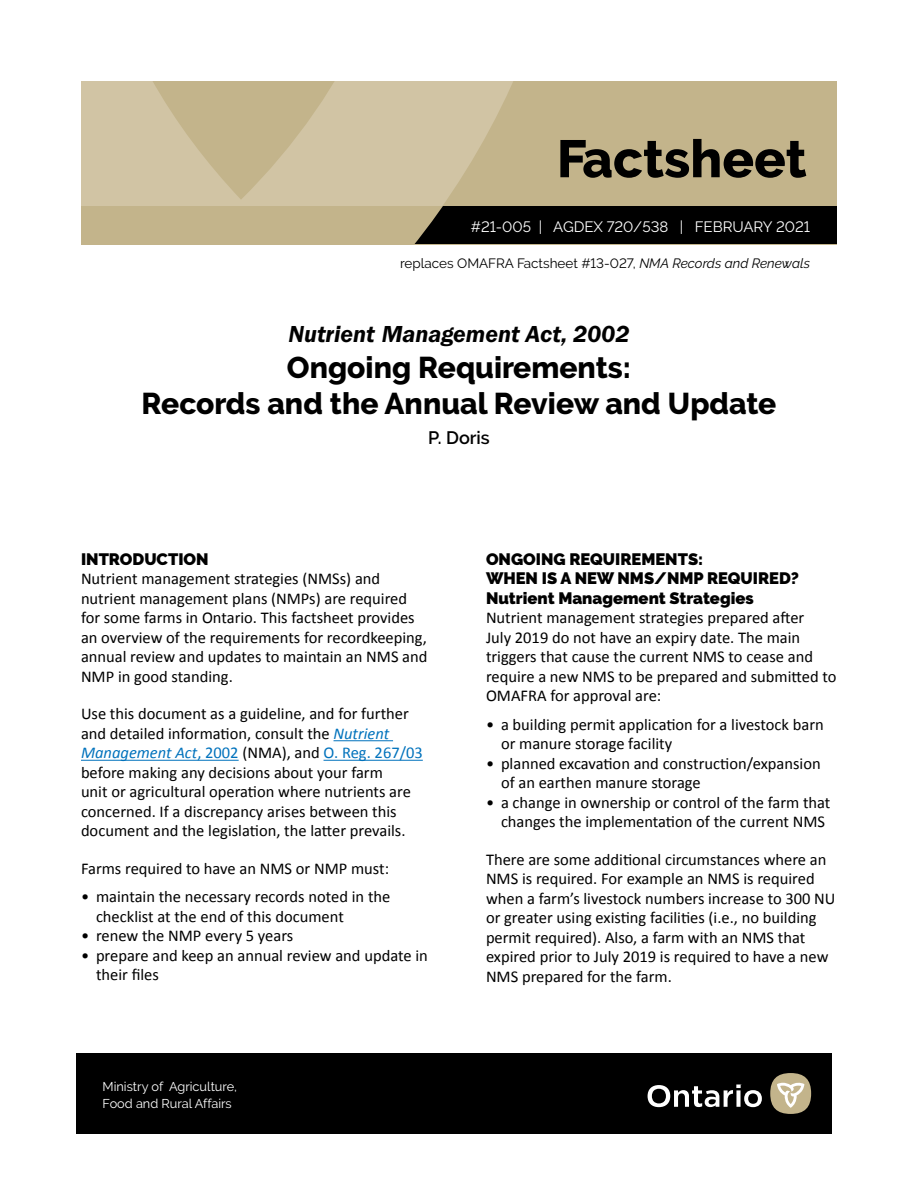
<style>
.page{position:relative;width:918px;height:1188px;background:#fff}
.page>*{position:absolute;margin:0;border:0;box-sizing:border-box;transform-origin:0 0}
.page_one_Title_-_ENG{font:800 52.5px "Raleway";color:#000}
.t1{font:800 30px/36px "Raleway";color:#000;text-align:center}
.Title_-_series{font:italic 600 24px "ITC Franklin Gothic Std";color:#000}
.Author{font:600 18px "Raleway";color:#000}
.BT{font:16.5px/19.5px "Calibri";color:#000}
.BT_before_list{font:16.5px/19.5px "Calibri";color:#000}
.Heading_1{font:900 16.5px/19.5px "Raleway";color:#000}
.Heading_2{font:900 16.5px "Raleway";color:#000}
.Agdex{font:15px "Raleway";color:#fff}
.Replaces_Text{font:13.5px "Raleway";color:#000}
.Title_-_ministry{font:12.75px/16.5px "Raleway";color:#fff}
.s1{font-style:italic}
.s2{font-style:italic;color:#0072bc}
.s3{color:#0072bc}
</style>
<div class="page">
<div style="left:76px;top:1053px;width:756px;height:81px;background:#000"></div>
<div style="left:770px;top:1073px;width:41px;height:41px;background:#c3b48b;border-radius:50%"></div>
<svg style="left:777px;top:1082px;width:27px;height:26px"></svg>
<svg style="left:648px;top:1085px;width:114px;height:22px"></svg>
<div style="left:81px;top:81px;width:756px;height:163px;background:#c3b48b"></div>
<svg style="left:81px;top:81px;width:514px;height:126px;fill:#d1c4a4"></svg>
<div style="left:405px;top:207px;width:432px;height:37px;background:#000"></div>
<svg style="left:405px;top:207px;width:37px;height:37px"></svg>
<hr style="left:334px;top:740px;width:59px;height:1px;background:#0072bc">
<hr style="left:81px;top:760px;width:158px;height:1px;background:#0072bc">
<hr style="left:324px;top:760px;width:99px;height:1px;background:#0072bc">
<h1 class="page_one_Title_-_ENG" style="left:557px;top:129px;width:251px">Factsheet</h1>
<p class="Agdex" style="left:471px;top:219px;width:341px">#21-005 | AGDEX 720/538 | FEBRUARY 2021</p>
<p class="Replaces_Text" style="left:400px;top:255px;width:411px">replaces OMAFRA Factsheet #13-027, <span class="s1">NMA Records and Renewals</span></p>
<h1 class="Title_-_series" style="left:289px;top:320px;width:342px">Nutrient Management Act, 2002</h1>
<h1 class="t1" style="left:142px;top:350px;width:636px">Ongoing Requirements:<br>Records and the Annual Review and Update</h1>
<p class="Author" style="left:428px;top:427px;width:63px">P. Doris</p>
<h2 class="Heading_1" style="left:81px;top:549px;width:129px">INTRODUCTION</h2>
<p class="BT" style="left:81px;top:569px;width:348px">Nutrient management strategies (NMSs) and nutrient management plans (NMPs) are required for some farms in Ontario. This factsheet provides an overview of the requirements for recordkeeping, annual review and updates to maintain an NMS and NMP in good standing.</p>
<p class="BT" style="left:81px;top:704px;width:343px">Use this document as a guideline, and for further and detailed information, consult the <span class="s2">Nutrient Management Act</span><span class="s3">, 2002</span> (NMA), and <span class="s3">O. Reg. 267/03 </span>before making any decisions about your farm<br>unit or agricultural operation where nutrients are concerned. If a discrepancy arises between this document and the legislation, the latter prevails.</p>
<p class="BT_before_list" style="left:81px;top:858px;width:310px">Farms required to have an NMS or NMP must:</p>
<p class="BT" style="left:96px;top:887px;width:296px;text-indent:-15px">• maintain the necessary records noted in the checklist at the end of this document</p>
<p class="BT" style="left:81px;top:926px;width:214px">• renew the NMP every 5 years</p>
<p class="BT" style="left:96px;top:945px;width:333px;text-indent:-15px">• prepare and keep an annual review and update in their files</p>
<p class="Title_-_ministry" style="left:103px;top:1078px;width:136px">Ministry of Agriculture,<br>Food and Rural Affairs</p>
<h2 class="Heading_1" style="left:486px;top:549px;width:315px">ONGOING REQUIREMENTS:<br>WHEN IS A NEW NMS/NMP REQUIRED?</h2>
<h3 class="Heading_2" style="left:486px;top:588px;width:269px">Nutrient Management Strategies</h3>
<p class="BT_before_list" style="left:486px;top:608px;width:352px">Nutrient management strategies prepared after<br>July 2019 do not have an expiry date. The main triggers that cause the current NMS to cease and require a new NMS to be prepared and submitted to OMAFRA for approval are:</p>
<p class="BT" style="left:501px;top:714px;width:324px;text-indent:-15px">• a building permit application for a livestock barn or manure storage facility</p>
<p class="BT" style="left:501px;top:753px;width:321px;text-indent:-15px">• planned excavation and construction/expansion of an earthen manure storage</p>
<p class="BT" style="left:486px;top:792px;width:346px;text-align:center">• a change in ownership or control of the farm that changes the implementation of the current NMS</p>
<p class="BT" style="left:486px;top:849px;width:351px">There are some additional circumstances where an NMS is required. For example an NMS is required when a farm’s livestock numbers increase to 300 NU or greater using existing facilities (i.e., no building permit required). Also, a farm with an NMS that expired prior to July 2019 is required to have a new NMS prepared for the farm.</p>
</div>
